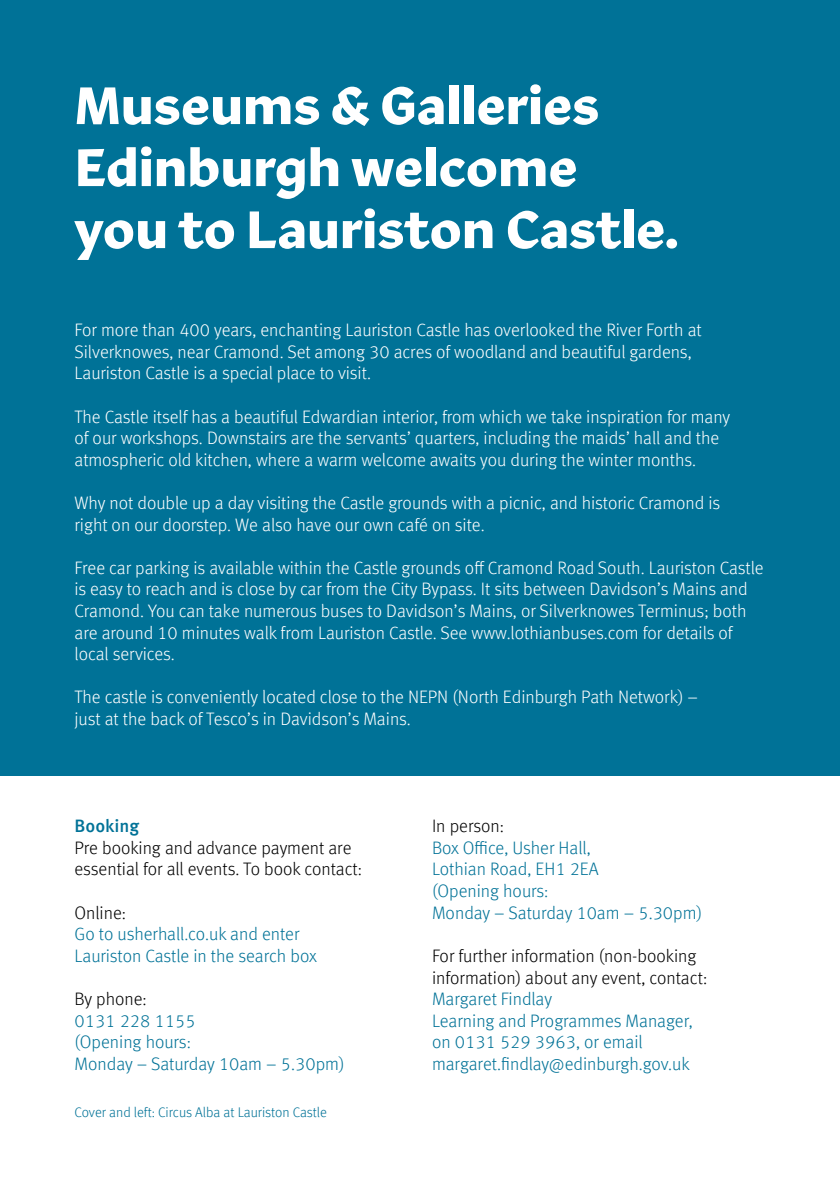
<style>
.page{position:relative;width:840px;height:1191px;background:#fff}
.page>*{position:absolute;margin:0;border:0;box-sizing:border-box;transform-origin:0 0}
.t1{font:700 54px/62px "Robinson";color:#fff}
.t2{font:300 18px/21.6px "Meta Offc Pro";color:#fff}
.t3{font:300 18px/21.6px "Meta Offc Pro";color:#007297}
.t4{font:300 18px/21.6px "Meta Offc Pro";color:#000}
.t5{font:500 18px "Meta Offc Pro";color:#007297}
.t6{font:300 14px "Meta Offc Pro";letter-spacing:-.005em;color:#007297}
</style>
<div class="page">
<div style="left:0;top:0;width:839px;height:775px;background:#007297"></div>
<h1 class="t1" style="left:74px;top:69px;width:605px">Museums &amp; Galleries<br>Edinburgh welcome you to Lauriston Castle.</h1>
<p class="t2" style="left:74px;top:318px;width:628px">For more than 400 years, enchanting Lauriston Castle has overlooked the River Forth at<br>Silverknowes, near Cramond. Set among 30 acres of woodland and beautiful gardens,<br>Lauriston Castle is a special place to visit.</p>
<p class="t2" style="left:74px;top:404px;width:657px">The Castle itself has a beautiful Edwardian interior, from which we take inspiration for many of our workshops. Downstairs are the servants’ quarters, including the maids’ hall and the atmospheric old kitchen, where a warm welcome awaits you during the winter months.</p>
<p class="t2" style="left:74px;top:491px;width:647px">Why not double up a day visiting the Castle grounds with a picnic, and historic Cramond is right on our doorstep. We also have our own café on site.</p>
<p class="t2" style="left:74px;top:556px;width:690px">Free car parking is available within the Castle grounds off Cramond Road South. Lauriston Castle is easy to reach and is close by car from the City Bypass. It sits between Davidson’s Mains and Cramond. You can take numerous buses to Davidson’s Mains, or Silverknowes Terminus; both are around 10 minutes walk from Lauriston Castle. See www.lothianbuses.com for details of local services.</p>
<p class="t2" style="left:74px;top:685px;width:625px">The castle is conveniently located close to the NEPN (North Edinburgh Path Network) – just at the back of Tesco’s in Davidson’s Mains.</p>
<p class="t5" style="left:74px;top:812px;width:66px">Booking</p>
<p class="t4" style="left:74px;top:836px;width:289px">Pre booking and advance payment are essential for all events. To book contact:</p>
<p class="t4" style="left:74px;top:900px;width:53px">Online:</p>
<p class="t3" style="left:74px;top:922px;width:244px">Go to usherhall.co.uk and enter<br>Lauriston Castle in the search box</p>
<p class="t4" style="left:74px;top:987px;width:74px">By phone:</p>
<p class="t3" style="left:74px;top:1008px;width:271px">0131 228 1155<br>(Opening hours:<br>Monday – Saturday 10am – 5.30pm)</p>
<p class="t6" style="left:74px;top:1101px;width:254px">Cover and left: Circus Alba at Lauriston Castle</p>
<p class="t4" style="left:432px;top:814px;width:73px">In person:</p>
<p class="t3" style="left:432px;top:836px;width:271px">Box Office, Usher Hall,<br>Lothian Road, EH1 2EA<br>(Opening hours:<br>Monday – Saturday 10am – 5.30pm)</p>
<p class="t4" style="left:432px;top:944px;width:276px">For further information (non-booking information) about any event, contact:</p>
<p class="t3" style="left:432px;top:987px;width:262px">Margaret Findlay<br>Learning and Programmes Manager, on 0131 529 3963, or email margaret.findlay@edinburgh.gov.uk</p>
</div>
